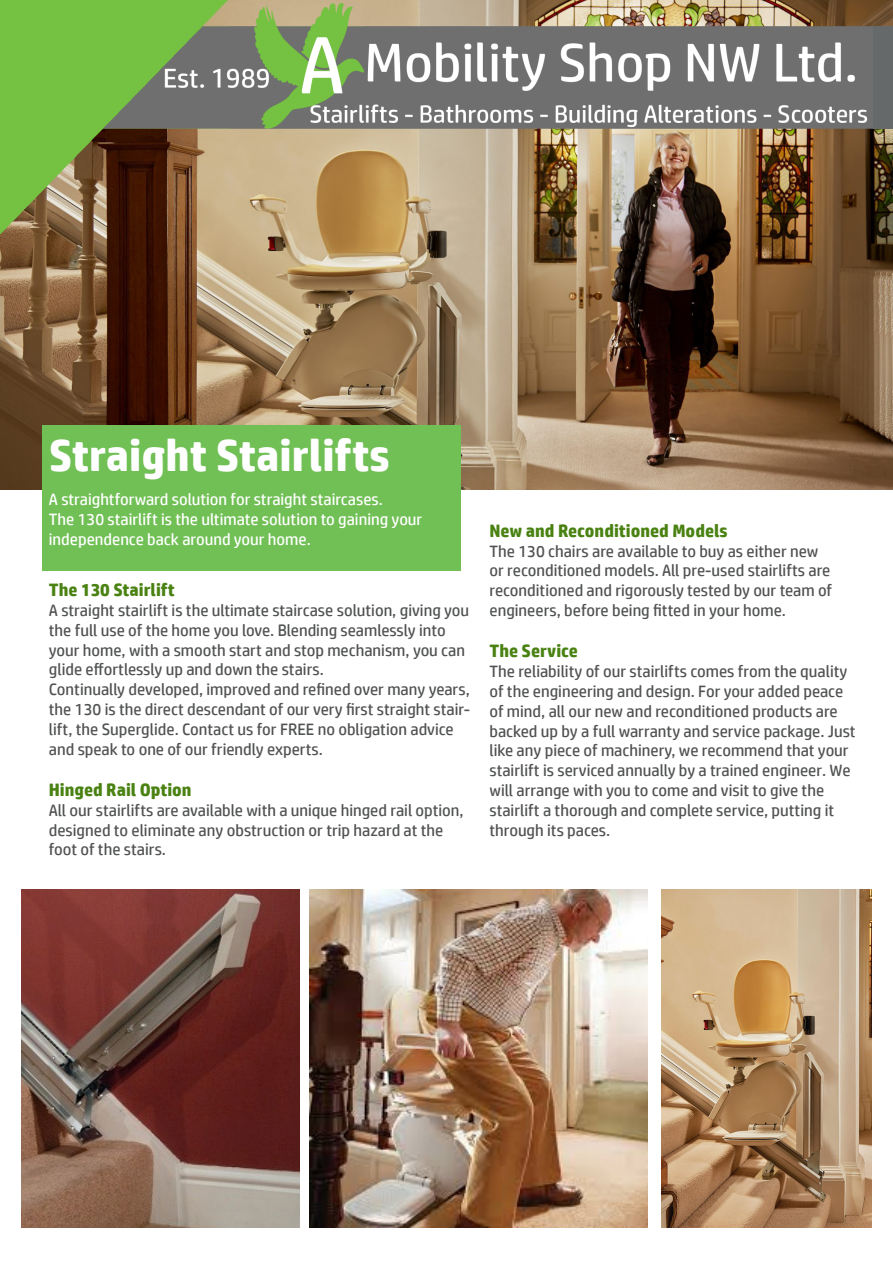
<style>
.page{position:relative;width:893px;height:1263px;background:#fff}
.page>*{position:absolute;margin:0;border:0;box-sizing:border-box;transform-origin:0 0}
.t1{font:700 45px "HP Simplified";color:#fff}
.t2{font:700 18px "HP Simplified";color:#4a8212}
.t3{font:16.5px/19.8px "HP Simplified";color:#515252}
.t4{font:16.5px/19.8px "HP Simplified";color:#fff}
</style>
<div class="page">
<img style="left:0;top:0;width:893px;height:489px">
<img style="left:0;top:0;width:876px;height:310px">
<div style="left:43px;top:425px;width:418px;height:145px;background:#71c055"></div>
<div style="left:873px;top:27px;width:20px;height:102px;background:#65696a"></div>
<img style="left:310px;top:890px;width:337px;height:337px">
<img style="left:21px;top:890px;width:279px;height:337px">
<img style="left:661px;top:890px;width:211px;height:337px">
<p class="t1" style="left:49px;top:426px;width:342px">Straight Stairlifts</p>
<p class="t4" style="left:49px;top:489px;width:336px">A straightforward solution for straight staircases.</p>
<p class="t4" style="left:49px;top:509px;width:375px">The 130 stairlift is the ultimate solution to gaining your independence back around your home.</p>
<p class="t2" style="left:49px;top:578px;width:127px">The 130 Stairlift</p>
<p class="t3" style="left:49px;top:600px;width:422px">A straight stairlift is the ultimate staircase solution, giving you the full use of the home you love. Blending seamlessly into your home, with a smooth start and stop mechanism, you can glide effortlessly up and down the stairs.</p>
<p class="t3" style="left:49px;top:679px;width:423px">Continually developed, improved and refined over many years, the 130 is the direct descendant of our very first straight stair&shy;lift, the Superglide. Contact us for FREE no obligation advice and speak to one of our friendly experts.</p>
<p class="t2" style="left:49px;top:778px;width:144px">Hinged Rail Option</p>
<p class="t3" style="left:49px;top:800px;width:416px">All our stairlifts are available with a unique hinged rail option, designed to eliminate any obstruction or trip hazard at the foot of the stairs.</p>
<p class="t2" style="left:489px;top:519px;width:240px">New and Reconditioned Models</p>
<p class="t3" style="left:489px;top:541px;width:330px">The 130 chairs are available to buy as either new</p>
<p class="t3" style="left:489px;top:561px;width:342px">or reconditioned models. All pre-used stairlifts are</p>
<p class="t3" style="left:489px;top:580px;width:344px">reconditioned and rigorously tested by our team of</p>
<p class="t3" style="left:489px;top:600px;width:298px">engineers, before being fitted in your home.</p>
<p class="t2" style="left:489px;top:639px;width:90px">The Service</p>
<p class="t3" style="left:489px;top:661px;width:359px">The reliability of our stairlifts comes from the quality</p>
<p class="t3" style="left:489px;top:681px;width:355px">of the engineering and design. For your added peace</p>
<p class="t3" style="left:489px;top:701px;width:350px">of mind, all our new and reconditioned products are</p>
<p class="t3" style="left:489px;top:721px;width:368px">backed up by a full warranty and service package. Just</p>
<p class="t3" style="left:489px;top:741px;width:361px">like any piece of machinery, we recommend that your</p>
<p class="t3" style="left:489px;top:760px;width:363px">stairlift is serviced annually by a trained engineer. We</p>
<p class="t3" style="left:489px;top:780px;width:336px">will arrange with you to come and visit to give the</p>
<p class="t3" style="left:489px;top:800px;width:346px">stairlift a thorough and complete service, putting it</p>
<p class="t3" style="left:489px;top:820px;width:122px">through its paces.</p>
</div>
